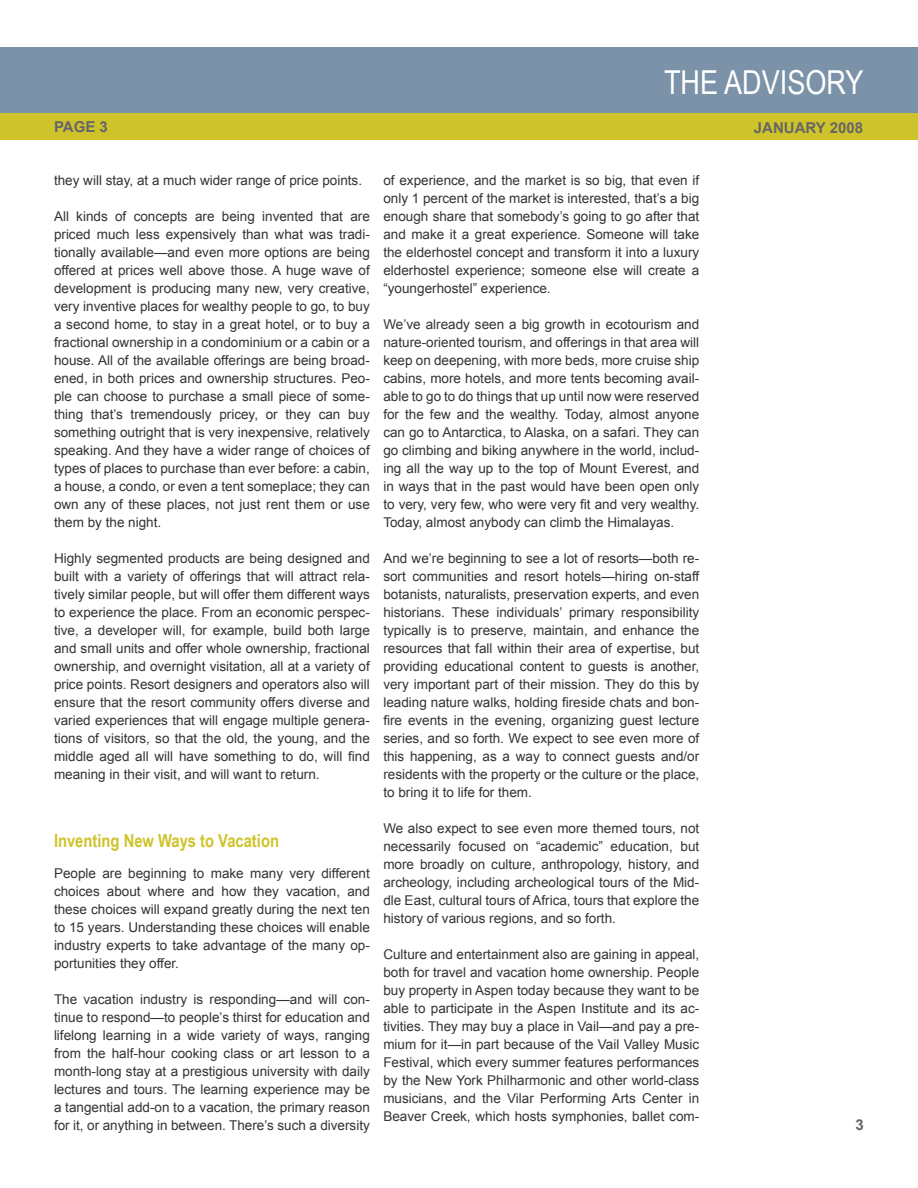
<style>
.page{position:relative;width:918px;height:1188px;background:#fff}
.page>*{position:absolute;margin:0;border:0;box-sizing:border-box;transform-origin:0 0}
.t1{font:33px "Arial Narrow";color:#fff}
.t2{font:700 18px "Arial Narrow";color:#cfc32b}
.t3{font:700 15px "Arial";color:#666}
.t4{font:13.5px/18px "Arial";color:#333;text-align:justify}
</style>
<div class="page">
<div style="left:0;top:113px;width:918px;height:27px;background:#cfc32b"></div>
<div style="left:0;top:47px;width:918px;height:66px;background:#7b92a8"></div>
<p class="t3" style="left:54px;top:118px;width:55px">PAGE 3</p>
<h1 class="t1" style="left:664px;top:64px;width:201px">THE ADVISORY</h1>
<p class="t3" style="left:754px;top:119px;width:111px">JANUARY 2008</p>
<p class="t4" style="left:54px;top:172px;width:310px">they will stay, at a much wider range of price points.</p>
<p class="t4" style="left:54px;top:208px;width:317px">All kinds of concepts are being invented that are priced much less expensively than what was tradi&shy;tionally available—and even more options are being offered at prices well above those. A huge wave of development is producing many new, very creative, very inventive places for wealthy people to go, to buy a second home, to stay in a great hotel, or to buy a fractional ownership in a condominium or a cabin or a house. All of the available offerings are being broad&shy;ened, in both prices and ownership structures. Peo&shy;ple can choose to purchase a small piece of some&shy;thing that’s tremendously pricey, or they can buy something outright that is very inexpensive, relatively speaking. And they have a wider range of choices of types of places to purchase than ever before: a cabin, a house, a condo, or even a tent someplace; they can own any of these places, not just rent them or use them by the night.</p>
<p class="t4" style="left:54px;top:550px;width:317px">Highly segmented products are being designed and built with a variety of offerings that will attract rela&shy;tively similar people, but will offer them different ways to experience the place. From an economic perspec&shy;tive, a developer will, for example, build both large and small units and offer whole ownership, fractional ownership, and overnight visitation, all at a variety of price points. Resort designers and operators also will ensure that the resort community offers diverse and varied experiences that will engage multiple genera&shy;tions of visitors, so that the old, the young, and the middle aged all will have something to do, will find meaning in their visit, and will want to return.</p>
<h2 class="t2" style="left:54px;top:830px;width:227px">Inventing New Ways to Vacation</h2>
<p class="t4" style="left:54px;top:865px;width:317px">People are beginning to make many very different choices about where and how they vacation, and these choices will expand greatly during the next ten to 15 years. Understanding these choices will enable industry experts to take advantage of the many op&shy;portunities they offer.</p>
<p class="t4" style="left:54px;top:991px;width:317px">The vacation industry is responding—and will con&shy;tinue to respond—to people’s thirst for education and lifelong learning in a wide variety of ways, ranging from the half-hour cooking class or art lesson to a month-long stay at a prestigious university with daily lectures and tours. The learning experience may be a tangential add-on to a vacation, the primary reason for it, or anything in between. There’s such a diversity</p>
<p class="t4" style="left:383px;top:172px;width:317px">of experience, and the market is so big, that even if only 1 percent of the market is interested, that’s a big enough share that somebody’s going to go after that and make it a great experience. Someone will take the elderhostel concept and transform it into a luxury elderhostel experience; someone else will create a “youngerhostel” experience.</p>
<p class="t4" style="left:383px;top:316px;width:317px">We’ve already seen a big growth in ecotourism and nature-oriented tourism, and offerings in that area will keep on deepening, with more beds, more cruise ship cabins, more hotels, and more tents becoming avail&shy;able to go to do things that up until now were reserved for the few and the wealthy. Today, almost anyone can go to Antarctica, to Alaska, on a safari. They can go climbing and biking anywhere in the world, includ&shy;ing all the way up to the top of Mount Everest, and in ways that in the past would have been open only to very, very few, who were very fit and very wealthy.<br>Today, almost anybody can climb the Himalayas.</p>
<p class="t4" style="left:383px;top:549px;width:317px">And we’re beginning to see a lot of resorts—both re&shy;sort communities and resort hotels—hiring on-staff botanists, naturalists, preservation experts, and even historians. These individuals’ primary responsibility typically is to preserve, maintain, and enhance the resources that fall within their area of expertise, but providing educational content to guests is another, very important part of their mission. They do this by leading nature walks, holding fireside chats and bon&shy;fire events in the evening, organizing guest lecture series, and so forth. We expect to see even more of this happening, as a way to connect guests and/or residents with the property or the culture or the place, to bring it to life for them.</p>
<p class="t4" style="left:383px;top:819px;width:317px">We also expect to see even more themed tours, not necessarily focused on “academic” education, but more broadly on culture, anthropology, history, and archeology, including archeological tours of the Mid&shy;dle East, cultural tours of Africa, tours that explore the history of various regions, and so forth.</p>
<p class="t4" style="left:383px;top:945px;width:317px">Culture and entertainment also are gaining in appeal, both for travel and vacation home ownership. People buy property in Aspen today because they want to be able to participate in the Aspen Institute and its ac&shy;tivities. They may buy a place in Vail—and pay a pre&shy;mium for it—in part because of the Vail Valley Music Festival, which every summer features performances by the New York Philharmonic and other world-class musicians, and the Vilar Performing Arts Center in Beaver Creek, which hosts symphonies, ballet com-</p>
<p class="t3" style="left:856px;top:1117px;width:10px">3</p>
</div>
